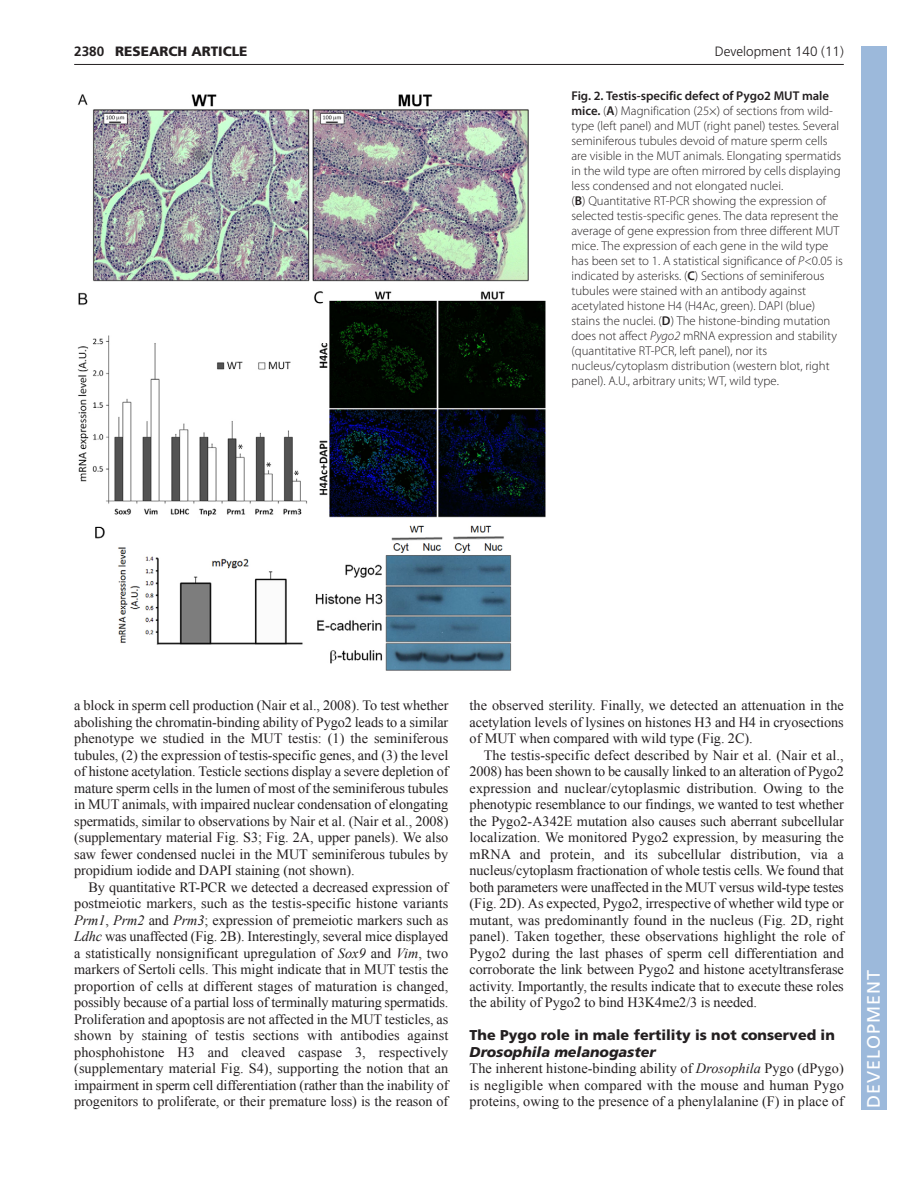
<style>
.page{position:relative;width:918px;height:1188px;background:#fff}
.page>*{position:absolute;margin:0;border:0;box-sizing:border-box;transform-origin:0 0}
.t1{font:18px "Frutiger LT Std";letter-spacing:.055em;color:#fff}
.t2{font:14.25px/16.5px "Times New Roman";letter-spacing:-.005em;color:#231f20;text-align:justify}
.t3{font:900 14.25px "Frutiger LT Std";color:#231f20}
.t4{font:italic 900 14.25px "Frutiger LT Std";color:#231f20}
.t5{font:300 13.5px "Frutiger";color:#231f20}
.t6{font:900 13.5px "Frutiger LT Std";color:#231f20}
.t7{font:700 13.5px "Frutiger LT Std";color:#231f20}
.t8{font:300 12.75px/15px "Myriad Pro";color:#231f20}
.s1{font-weight:600}
.s2{font-style:italic}
</style>
<div class="page">
<hr style="left:74px;top:64px;width:770px;height:1px;background:#231f20">
<img style="left:77px;top:94px;width:469px;height:577px">
<div style="left:861px;top:46px;width:25px;height:1064px;background:#9cb9db"></div>
<p class="t7" style="left:74px;top:46px;width:32px">2380</p>
<p class="t6" style="left:115px;top:46px;width:134px">RESEARCH ARTICLE</p>
<p class="t5" style="left:715px;top:46px;width:131px">Development 140 (11)</p>
<p class="t8" style="left:572px;top:89px;width:273px"><span class="s1">Fig. 2. Testis-specific defect of Pygo2 MUT male mice.</span> (<span class="s1">A</span>) Magnification (25×) of sections from wild&shy;type (left panel) and MUT (right panel) testes. Several seminiferous tubules devoid of mature sperm cells are visible in the MUT animals. Elongating spermatids in the wild type are often mirrored by cells displaying less condensed and not elongated nuclei.<br>(<span class="s1">B</span>) Quantitative RT-PCR showing the expression of selected testis-specific genes. The data represent the average of gene expression from three different MUT mice. The expression of each gene in the wild type has been set to 1. A statistical significance of <span class="s2">P</span>&lt;0.05 is indicated by asterisks. (<span class="s1">C</span>) Sections of seminiferous tubules were stained with an antibody against acetylated histone H4 (H4Ac, green). DAPI (blue) stains the nuclei. (<span class="s1">D</span>) The histone-binding mutation does not affect <span class="s2">Pygo2</span> mRNA expression and stability (quantitative RT-PCR, left panel), nor its nucleus/cytoplasm distribution (western blot, right panel). A.U., arbitrary units; WT, wild type.</p>
<p class="t2" style="left:74px;top:697px;width:376px">a block in sperm cell production (Nair et al., 2008). To test whether abolishing the chromatin-binding ability of Pygo2 leads to a similar phenotype we studied in the MUT testis: (1) the seminiferous tubules, (2) the expression of testis-specific genes, and (3) the level of histone acetylation. Testicle sections display a severe depletion of mature sperm cells in the lumen of most of the seminiferous tubules in MUT animals, with impaired nuclear condensation of elongating spermatids, similar to observations by Nair et al. (Nair et al., 2008) (supplementary material Fig. S3; Fig. 2A, upper panels). We also saw fewer condensed nuclei in the MUT seminiferous tubules by propidium iodide and DAPI staining (not shown).</p>
<p class="t2" style="left:74px;top:879px;width:376px;text-indent:14px">By quantitative RT-PCR we detected a decreased expression of postmeiotic markers, such as the testis-specific histone variants <span class="s2">Prm1</span>, <span class="s2">Prm2</span> and <span class="s2">Prm3</span>; expression of premeiotic markers such as <span class="s2">Ldhc</span> was unaffected (Fig. 2B). Interestingly, several mice displayed a statistically nonsignificant upregulation of <span class="s2">Sox9</span> and <span class="s2">Vim</span>, two markers of Sertoli cells. This might indicate that in MUT testis the proportion of cells at different stages of maturation is changed, possibly because of a partial loss of terminally maturing spermatids.<br>Proliferation and apoptosis are not affected in the MUT testicles, as shown by staining of testis sections with antibodies against phosphohistone H3 and cleaved caspase 3, respectively (supplementary material Fig. S4), supporting the notion that an impairment in sperm cell differentiation (rather than the inability of progenitors to proliferate, or their premature loss) is the reason of</p>
<p class="t2" style="left:470px;top:697px;width:376px">the observed sterility. Finally, we detected an attenuation in the acetylation levels of lysines on histones H3 and H4 in cryosections of MUT when compared with wild type (Fig. 2C).</p>
<p class="t2" style="left:470px;top:747px;width:376px;text-indent:14px">The testis-specific defect described by Nair et al. (Nair et al., 2008) has been shown to be causally linked to an alteration of Pygo2 expression and nuclear/cytoplasmic distribution. Owing to the phenotypic resemblance to our findings, we wanted to test whether the Pygo2-A342E mutation also causes such aberrant subcellular localization. We monitored Pygo2 expression, by measuring the mRNA and protein, and its subcellular distribution, via a nucleus/cytoplasm fractionation of whole testis cells. We found that both parameters were unaffected in the MUT versus wild-type testes (Fig. 2D). As expected, Pygo2, irrespective of whether wild type or mutant, was predominantly found in the nucleus (Fig. 2D, right panel). Taken together, these observations highlight the role of Pygo2 during the last phases of sperm cell differentiation and corroborate the link between Pygo2 and histone acetyltransferase activity. Importantly, the results indicate that to execute these roles the ability of Pygo2 to bind H3K4me2/3 is needed.</p>
<p class="t3" style="left:470px;top:1030px;width:367px">The Pygo role in male fertility is not conserved in</p>
<p class="t4" style="left:470px;top:1044px;width:188px">Drosophila melanogaster</p>
<p class="t2" style="left:470px;top:1060px;width:376px">The inherent histone-binding ability of <span class="s2">Drosophila</span> Pygo (dPygo) is negligible when compared with the mouse and human Pygo proteins, owing to the presence of a phenylalanine (F) in place of</p>
<p class="t1" style="left:863px;top:1108px;width:140px;rotate:-90deg">DEVELOPMENT</p>
</div>
